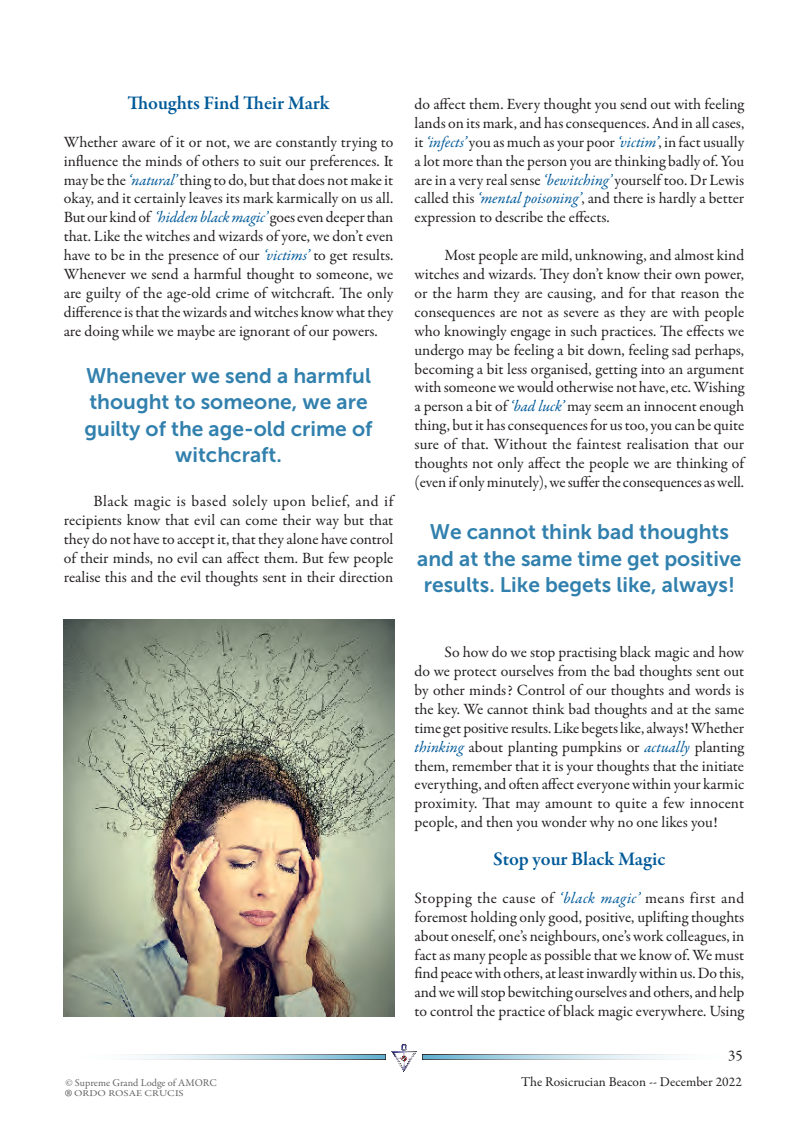
<style>
.page{position:relative;width:808px;height:1127px;background:#fff}
.page>*{position:absolute;margin:0;border:0;box-sizing:border-box;transform-origin:0 0}
.t1{font:30px "Garamond Premr Pro";color:#636466}
.t2{font:21px/26.2px "Museo Sans 700";color:#3180ad;text-align:center}
.t3{font:600 19.5px "Garamond Premr Pro";letter-spacing:-.005em;color:#005a99}
.t4{font:15.75px/18.9px "Garamond Premr Pro";letter-spacing:-.005em;color:#231f20;text-align:justify}
.t5{font:15px "Garamond Premr Pro";color:#231f20}
.t6{font:13.5px "Garamond Premr Pro";color:#231f20}
.t7{font:10.5px "Garamond Premr Pro";color:#636466}
.t8{font:9px "Garamond Premr Pro";color:#636466;scale:1.2 1}
.s1{font-style:italic;color:#005a99}
</style>
<div class="page">
<img style="left:392px;top:1044px;width:24px;height:28px">
<svg style="left:134px;top:1054px;width:252px;height:6px;background:#b4cbd5"></svg>
<svg style="left:422px;top:1054px;width:253px;height:6px;background:#b3cad4"></svg>
<img style="left:64px;top:619px;width:331px;height:397px">
<p class="t3" style="left:127px;top:91px;width:204px">Thoughts Find Their Mark</p>
<p class="t4" style="left:64px;top:133px;width:331px">Whether aware of it or not, we are constantly trying to influence the minds of others to suit our preferences. It may be the <span class="s1">‘natural’</span> thing to do, but that does not make it okay, and it certainly leaves its mark karmically on us all.<br>But our kind of <span class="s1">‘hidden black magic’</span> goes even deeper than that. Like the witches and wizards of yore, we don’t even have to be in the presence of our <span class="s1">‘victims’</span> to get results.<br>Whenever we send a harmful thought to someone, we are guilty of the age-old crime of witchcraft. The only difference is that the wizards and witches know what they are doing while we maybe are ignorant of our powers.</p>
<h2 class="t2" style="left:85px;top:363px;width:289px">Whenever we send a harmful thought to someone, we are guilty of the age-old crime of witchcraft.</h2>
<p class="t4" style="left:64px;top:492px;width:331px;text-indent:30px">Black magic is based solely upon belief, and if recipients know that evil can come their way but that they do not have to accept it, that they alone have control of their minds, no evil can affect them. But few people realise this and the evil thoughts sent in their direction</p>
<p class="t4" style="left:415px;top:95px;width:331px">do affect them. Every thought you send out with feeling lands on its mark, and has consequences. And in all cases, it <span class="s1">‘infects’</span> you as much as your poor <span class="s1">‘victim’</span>, in fact usually a lot more than the person you are thinking badly of. You are in a very real sense <span class="s1">‘bewitching’</span> yourself too. Dr Lewis called this <span class="s1">‘mental poisoning’</span>, and there is hardly a better expression to describe the effects.</p>
<p class="t4" style="left:415px;top:246px;width:331px;text-indent:30px">Most people are mild, unknowing, and almost kind witches and wizards. They don’t know their own power, or the harm they are causing, and for that reason the consequences are not as severe as they are with people who knowingly engage in such practices. The effects we undergo may be feeling a bit down, feeling sad perhaps, becoming a bit less organised, getting into an argument with someone we would otherwise not have, etc. Wishing a person a bit of <span class="s1">‘bad luck’</span> may seem an innocent enough thing, but it has consequences for us too, you can be quite sure of that. Without the faintest realisation that our thoughts not only affect the people we are thinking of (even if only minutely), we suffer the consequences as well.</p>
<h2 class="t2" style="left:417px;top:519px;width:326px">We cannot think bad thoughts and at the same time get positive results. Like begets like, always!</h2>
<p class="t4" style="left:415px;top:643px;width:331px;text-indent:30px">So how do we stop practising black magic and how do we protect ourselves from the bad thoughts sent out by other minds? Control of our thoughts and words is the key. We cannot think bad thoughts and at the same time get positive results. Like begets like, always! Whether <span class="s1">thinking</span> about planting pumpkins or <span class="s1">actually</span> planting them, remember that it is your thoughts that the initiate everything, and often affect everyone within your karmic proximity. That may amount to quite a few innocent people, and then you wonder why no one likes you!</p>
<p class="t3" style="left:493px;top:847px;width:174px">Stop your Black Magic</p>
<p class="t4" style="left:415px;top:889px;width:331px">Stopping the cause of <span class="s1">‘black magic’</span> means first and foremost holding only good, positive, uplifting thoughts about oneself, one’s neighbours, one’s work colleagues, in fact as many people as possible that we know of. We must find peace with others, at least inwardly within us. Do this, and we will stop bewitching ourselves and others, and help to control the practice of black magic everywhere. Using</p>
<p class="t5" style="left:728px;top:1046px;width:16px">35</p>
<p class="t7" style="left:65px;top:1077px;width:153px">© Supreme Grand Lodge of AMORC</p>
<p class="t6" style="left:521px;top:1074px;width:222px">The Rosicrucian Beacon -- December 2022</p>
<h1 class="t1" style="left:65px;top:1081px;width:8px">®</h1>
<p class="t8" style="left:74px;top:1087px;width:93px">ORDO ROSAE CRUCIS</p>
</div>
